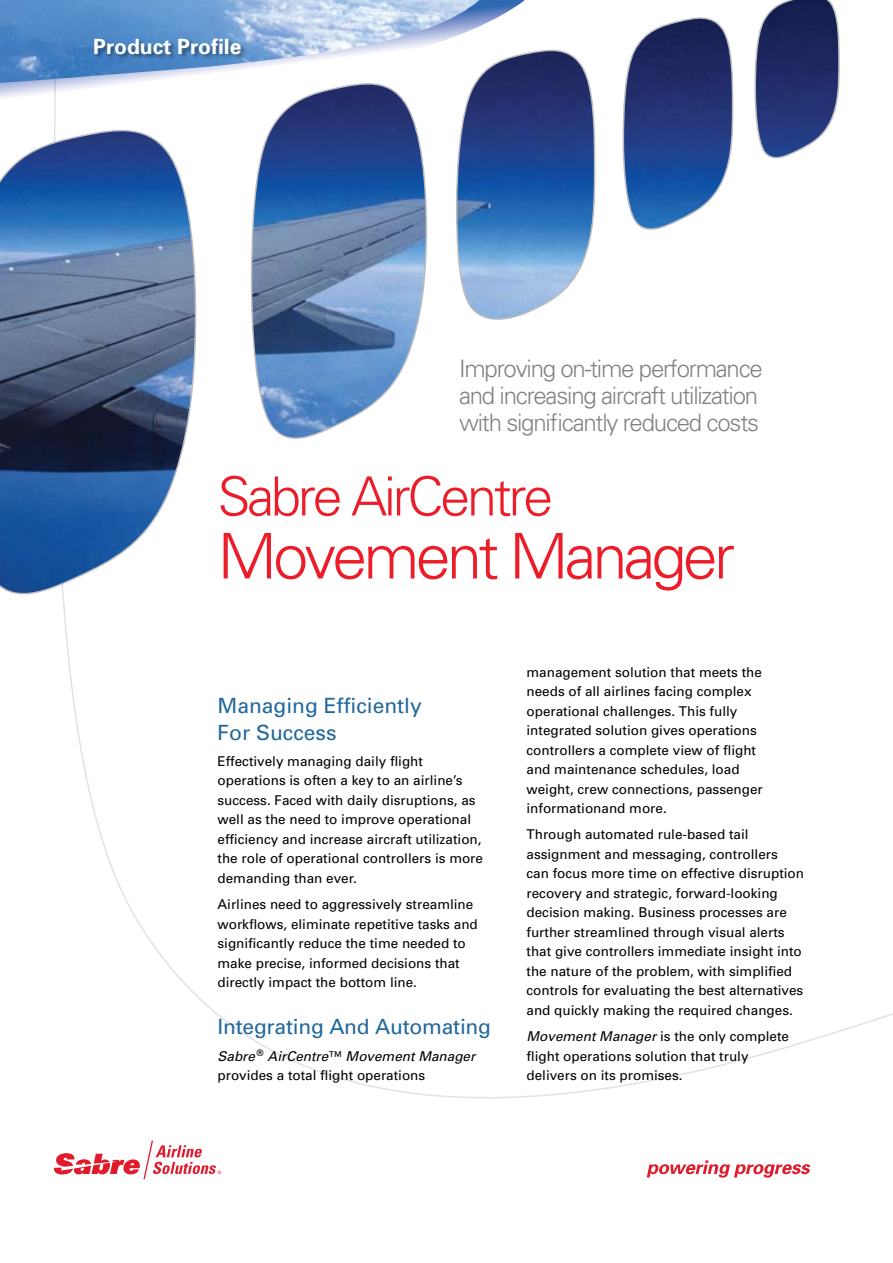
<style>
.page{position:relative;width:893px;height:1263px;background:#fff}
.page>*{position:absolute;margin:0;border:0;box-sizing:border-box;transform-origin:0 0}
.t1{font:300 63px "Univers";letter-spacing:-.06em;color:#ed1c29}
.t2{font:300 54px "Univers";letter-spacing:-.06em;color:#ed1c29}
.t3{font:300 24px/27px "Univers";letter-spacing:-.05em;color:#808285}
.t4{font:21px/27px "Univers";color:#23689b}
.t5{font:700 21px "Univers";color:#fff}
.t6{font:13.5px/19.5px "Univers";color:#000}
.s1{font-style:italic}
</style>
<div class="page">
<svg style="left:0;top:0;width:840px;height:609px"></svg>
<svg style="left:0;top:0;width:541px;height:106px"></svg>
<img style="left:0;top:0;width:479px;height:83px">
<svg style="left:54px;top:1140px;width:167px;height:39px"></svg>
<svg style="left:647px;top:1160px;width:163px;height:18px"></svg>
<div style="left:95px;top:37px;width:152px;height:23px;background:#000;opacity:.4"></div>
<h3 class="t5" style="left:93px;top:33px;width:150px">Product Profile</h3>
<h3 class="t3" style="left:459px;top:355px;width:305px">Improving on-time performance and increasing aircraft utilization with significantly reduced costs</h3>
<h2 class="t2" style="left:218px;top:464px;width:337px">Sabre AirCentre</h2>
<h1 class="t1" style="left:218px;top:518px;width:519px">Movement Manager</h1>
<h3 class="t4" style="left:218px;top:691px;width:206px">Managing Efficiently<br>For Success</h3>
<p class="t6" style="left:218px;top:751px;width:267px">Effectively managing daily flight operations is often a key to an airline’s success. Faced with daily disruptions, as well as the need to improve operational efficiency and increase aircraft utilization, the role of operational controllers is more demanding than ever.</p>
<p class="t6" style="left:218px;top:894px;width:262px">Airlines need to aggressively streamline workflows, eliminate repetitive tasks and significantly reduce the time needed to make precise, informed decisions that directly impact the bottom line.</p>
<h3 class="t4" style="left:218px;top:1013px;width:275px">Integrating And Automating</h3>
<p class="t6" style="left:218px;top:1046px;width:259px"><span class="s1">Sabre</span> <sup>®</sup> <span class="s1">AirCentre</span>™ <span class="s1">Movement Manager </span>provides a total flight operations</p>
<p class="t6" style="left:527px;top:662px;width:238px">management solution that meets the needs of all airlines facing complex operational challenges. This fully integrated solution gives operations controllers a complete view of flight and maintenance schedules, load weight, crew connections, passenger informationand more.</p>
<p class="t6" style="left:527px;top:824px;width:279px">Through automated rule-based tail assignment and messaging, controllers<br>can focus more time on effective disruption recovery and strategic, forward-looking decision making. Business processes are further streamlined through visual alerts that give controllers immediate insight into the nature of the problem, with simplified controls for evaluating the best alternatives and quickly making the required changes.</p>
<p class="t6" style="left:527px;top:1026px;width:264px"><span class="s1">Movement Manager</span> is the only complete flight operations solution that truly delivers on its promises.</p>
</div>
